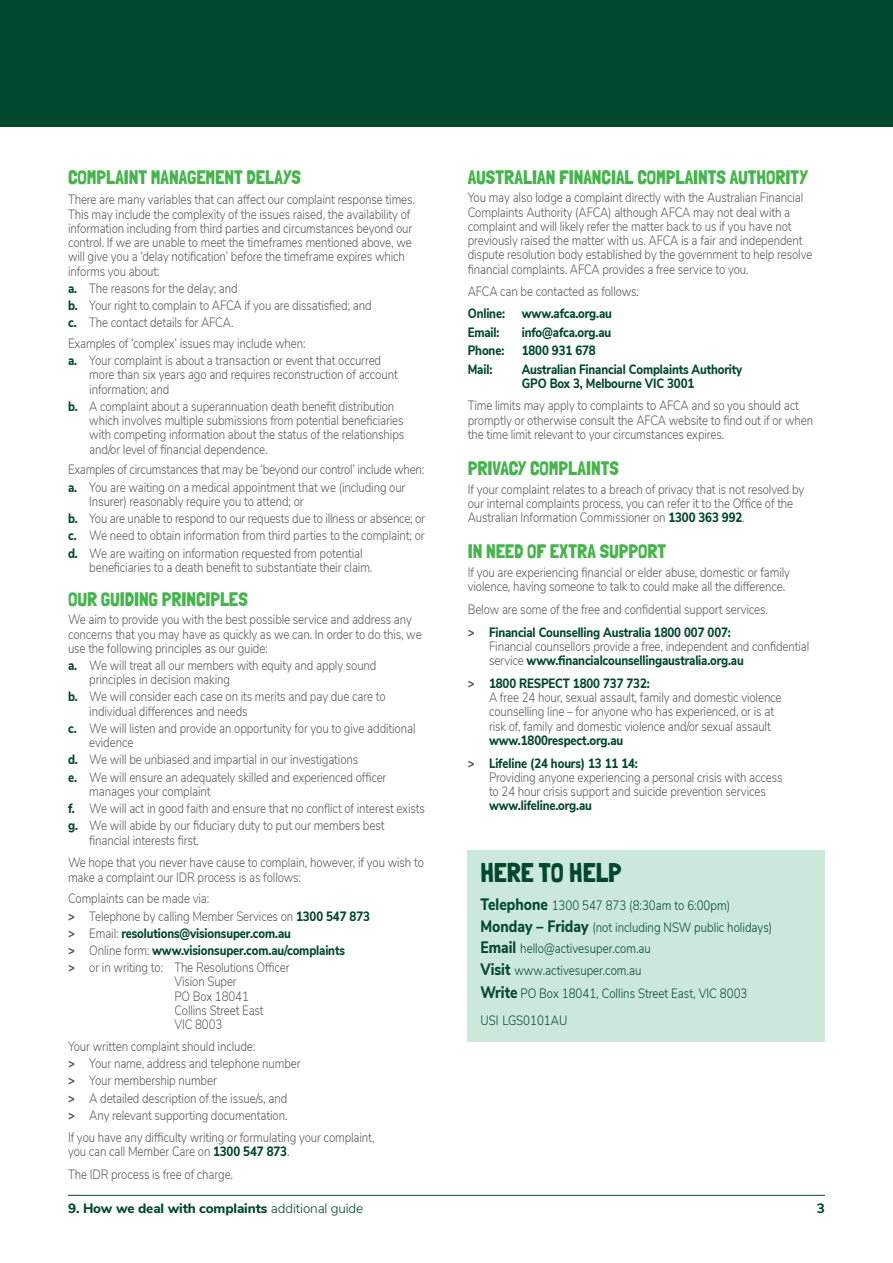
<style>
.page{position:relative;width:893px;height:1263px;background:#fff}
.page>*{position:absolute;margin:0;border:0;box-sizing:border-box;transform-origin:0 0}
.t1{font:27px "Londrina Solid";color:#00492e}
.t2{font:19.5px "Londrina Solid";letter-spacing:-.005em;color:#43b649}
.t3{font:300 13.5px/14.2px "Nunito Sans";letter-spacing:-.01em;color:#58595b;scale:.85 1}
.t4{font:800 13.5px/18.5px "Nunito Sans";letter-spacing:-.01em;color:#00492e;scale:.85 1}
.t5{font:300 13.5px/21.9px "Nunito Sans";color:#00492e;scale:.85 1}
.t6{font:800 13.5px "Nunito Sans";letter-spacing:-.01em;color:#00492e}
.s1{font-weight:800;color:#00492e}
.s2{font-weight:800}
.s3{color:#58595b}
.s4{font-weight:800;font-size:16.5px}
.s5{font-weight:300}
</style>
<div class="page">
<hr style="left:68px;top:1195px;width:757px;height:1px;background:#00492e">
<div style="left:0;top:0;width:893px;height:126px;background:#00492e"></div>
<div style="left:468px;top:850px;width:357px;height:192px;background:#cbe8db"></div>
<h2 class="t2" style="left:68px;top:165px;width:234px">COMPLAINT MANAGEMENT DELAYS</h2>
<p class="t3" style="left:68px;top:192px;width:410px">There are many variables that can affect our complaint response times.<br>This may include the complexity of the issues raised, the availability of information including from third parties and circumstances beyond our control. If we are unable to meet the timeframes mentioned above, we will give you a ‘delay notification’ before the timeframe expires which informs you about:</p>
<p class="t3" style="left:68px;top:279px;width:359px;line-height:17.2px"><span class="s1">a.</span> The reasons for the delay; and<br><span class="s1">b.</span> Your right to complain to AFCA if you are dissatisfied; and <span class="s1">c.</span> The contact details for AFCA.</p>
<p class="t3" style="left:68px;top:334px;width:370px;line-height:17.2px">Examples of ‘complex’ issues may include when:<br><span class="s1">a.</span> Your complaint is about a transaction or event that occurred</p>
<p class="t3" style="left:89px;top:367px;width:364px">more than six years ago and requires reconstruction of account information; and</p>
<p class="t3" style="left:89px;top:398px;width:372px;text-indent:-21px"><span class="s1">b.</span> A complaint about a superannuation death benefit distribution which involves multiple submissions from potential beneficiaries with competing information about the status of the relationships and/or level of financial dependence.</p>
<p class="t3" style="left:68px;top:460px;width:421px;line-height:17.2px">Examples of circumstances that may be ‘beyond our control’ include when: <span class="s1">a.</span> You are waiting on a medical appointment that we (including our</p>
<p class="t3" style="left:68px;top:492px;width:422px;line-height:17.2px;text-indent:21px">Insurer) reasonably require you to attend; or<br><span class="s1">b.</span> You are unable to respond to our requests due to illness or absence; or <span class="s1">c.</span> We need to obtain information from third parties to the complaint; or <span class="s1">d.</span> We are waiting on information requested from potential</p>
<p class="t3" style="left:89px;top:559px;width:335px">beneficiaries to a death benefit to substantiate their claim.</p>
<h2 class="t2" style="left:68px;top:587px;width:181px">OUR GUIDING PRINCIPLES</h2>
<p class="t3" style="left:68px;top:612px;width:418px">We aim to provide you with the best possible service and address any concerns that you may have as quickly as we can. In order to do this, we use the following principles as our guide:</p>
<p class="t3" style="left:89px;top:657px;width:339px;text-indent:-21px"><span class="s1">a.</span> We will treat all our members with equity and apply sound principles in decision making</p>
<p class="t3" style="left:89px;top:689px;width:350px;text-indent:-21px"><span class="s1">b.</span> We will consider each case on its merits and pay due care to individual differences and needs</p>
<p class="t3" style="left:89px;top:720px;width:385px;text-indent:-21px"><span class="s1">c.</span> We will listen and provide an opportunity for you to give additional evidence</p>
<p class="t3" style="left:68px;top:750px;width:376px;line-height:17.2px"><span class="s1">d.</span> We will be unbiased and impartial in our investigations<br><span class="s1">e.</span> We will ensure an adequately skilled and experienced officer</p>
<p class="t3" style="left:68px;top:782px;width:421px;line-height:17.2px;text-indent:21px">manages your complaint<br><span class="s1">f.</span> We will act in good faith and ensure that no conflict of interest exists <span class="s1">g.</span> We will abide by our fiduciary duty to put our members best</p>
<p class="t3" style="left:68px;top:828px;width:420px;line-height:22.8px;text-indent:21px">financial interests first.<br>We hope that you never have cause to complain, however, if you wish to</p>
<p class="t3" style="left:68px;top:865px;width:276px;line-height:21.8px">make a complaint our IDR process is as follows:<br>Complaints can be made via:</p>
<p class="t3" style="left:68px;top:906px;width:357px;line-height:17.2px"><span class="s2">&gt;</span> Telephone by calling Member Services on <span class="s1">1300 547 873 </span><span class="s2">&gt;</span> Email: <span class="s1">resolutions@visionsuper.com.au<br></span><span class="s2">&gt;</span> Online form: <span class="s1">www.visionsuper.com.au/complaints<br></span><span class="s2">&gt;</span> or in writing to: The Resolutions Officer</p>
<p class="t3" style="left:174px;top:974px;width:107px">Vision Super<br>PO Box 18041<br>Collins Street East<br>VIC 8003</p>
<p class="t3" style="left:68px;top:1037px;width:275px;line-height:17.2px">Your written complaint should include:<br><span class="s2">&gt;</span> Your name, address and telephone number <span class="s2">&gt;</span> Your membership number<br><span class="s2">&gt;</span> A detailed description of the issue/s, and<br><span class="s2">&gt;</span> Any relevant supporting documentation.</p>
<p class="t3" style="left:68px;top:1129px;width:362px">If you have any difficulty writing or formulating your complaint, you can call Member Care on <span class="s1">1300 547 873</span>.</p>
<p class="t3" style="left:68px;top:1166px;width:196px">The IDR process is free of charge.</p>
<h2 class="t2" style="left:468px;top:165px;width:342px">AUSTRALIAN FINANCIAL COMPLAINTS AUTHORITY</h2>
<p class="t3" style="left:468px;top:190px;width:407px">You may also lodge a complaint directly with the Australian Financial Complaints Authority (AFCA) although AFCA may not deal with a complaint and will likely refer the matter back to us if you have not previously raised the matter with us. AFCA is a fair and independent dispute resolution body established by the government to help resolve financial complaints. AFCA provides a free service to you.</p>
<p class="t3" style="left:468px;top:284px;width:203px">AFCA can be contacted as follows:</p>
<p class="t4" style="left:468px;top:303px;width:171px">Online: www.afca.org.au<br>Email:</p>
<p class="t4" style="left:522px;top:322px;width:107px">info@afca.org.au</p>
<p class="t4" style="left:468px;top:340px;width:45px">Phone:</p>
<p class="t4" style="left:522px;top:340px;width:89px">1800 931 678</p>
<p class="t4" style="left:468px;top:359px;width:30px">Mail:</p>
<p class="t4" style="left:522px;top:361px;width:261px;line-height:14.2px">Australian Financial Complaints Authority<br>GPO Box 3, Melbourne VIC 3001</p>
<p class="t3" style="left:468px;top:398px;width:408px">Time limits may apply to complaints to AFCA and so you should act promptly or otherwise consult the AFCA website to find out if or when the time limit relevant to your circumstances expires.</p>
<h2 class="t2" style="left:468px;top:457px;width:153px">PRIVACY COMPLAINTS</h2>
<p class="t3" style="left:468px;top:481px;width:398px">If your complaint relates to a breach of privacy that is not resolved by our internal complaints process, you can refer it to the Office of the<br>Australian Information Commissioner on <span class="s1">1300 363 992</span>.</p>
<h2 class="t2" style="left:468px;top:540px;width:200px">IN NEED OF EXTRA SUPPORT</h2>
<p class="t3" style="left:468px;top:564px;width:381px">If you are experiencing financial or elder abuse, domestic or family violence, having someone to talk to could make all the difference.</p>
<p class="t3" style="left:468px;top:597px;width:355px;line-height:22.8px">Below are some of the free and confidential support services. <span class="s2">&gt;</span> <span class="s1">Financial Counselling Australia 1800 007 007:</span></p>
<p class="t3" style="left:489px;top:638px;width:378px">Financial counsellors provide a free, independent and confidential service <span class="s1">www.financialcounsellingaustralia.org.au</span></p>
<p class="t3" style="left:489px;top:675px;width:346px;text-indent:-21px"><span class="s2">&gt;</span> <span class="s1">1800 RESPECT 1800 737 732:<br></span>A free 24 hour, sexual assault, family and domestic violence counselling line – for anyone who has experienced, or is at risk of, family and domestic violence and/or sexual assault</p>
<p class="t4" style="left:468px;top:728px;width:202px;line-height:22.8px;text-align:center">www.1800respect.org.au<br><span class="s3">&gt;</span> Lifeline (24 hours) 13 11 14:</p>
<p class="t3" style="left:489px;top:769px;width:347px">Providing anyone experiencing a personal crisis with access to 24 hour crisis support and suicide prevention services</p>
<p class="t4" style="left:489px;top:796px;width:123px">www.lifeline.org.au</p>
<h1 class="t1" style="left:480px;top:857px;width:143px">HERE TO HELP</h1>
<p class="t5" style="left:480px;top:893px;width:345px"><span class="s4">Telephone</span> 1300 547 873 (8:30am to 6:00pm)<br><span class="s4">Monday – Friday</span> (not including NSW public holidays)<br><span class="s4">Email</span> hello@activesuper.com.au<br><span class="s4">Visit</span> www.activesuper.com.au<br><span class="s4">Write</span> PO Box 18041, Collins Street East, VIC 8003</p>
<p class="t5" style="left:480px;top:1008px;width:104px">USI LGS0101AU</p>
<p class="t6" style="left:68px;top:1198px;width:297px">9. How we deal with complaints <span class="s5">additional guide</span></p>
<p class="t6" style="left:817px;top:1198px;width:10px">3</p>
</div>
